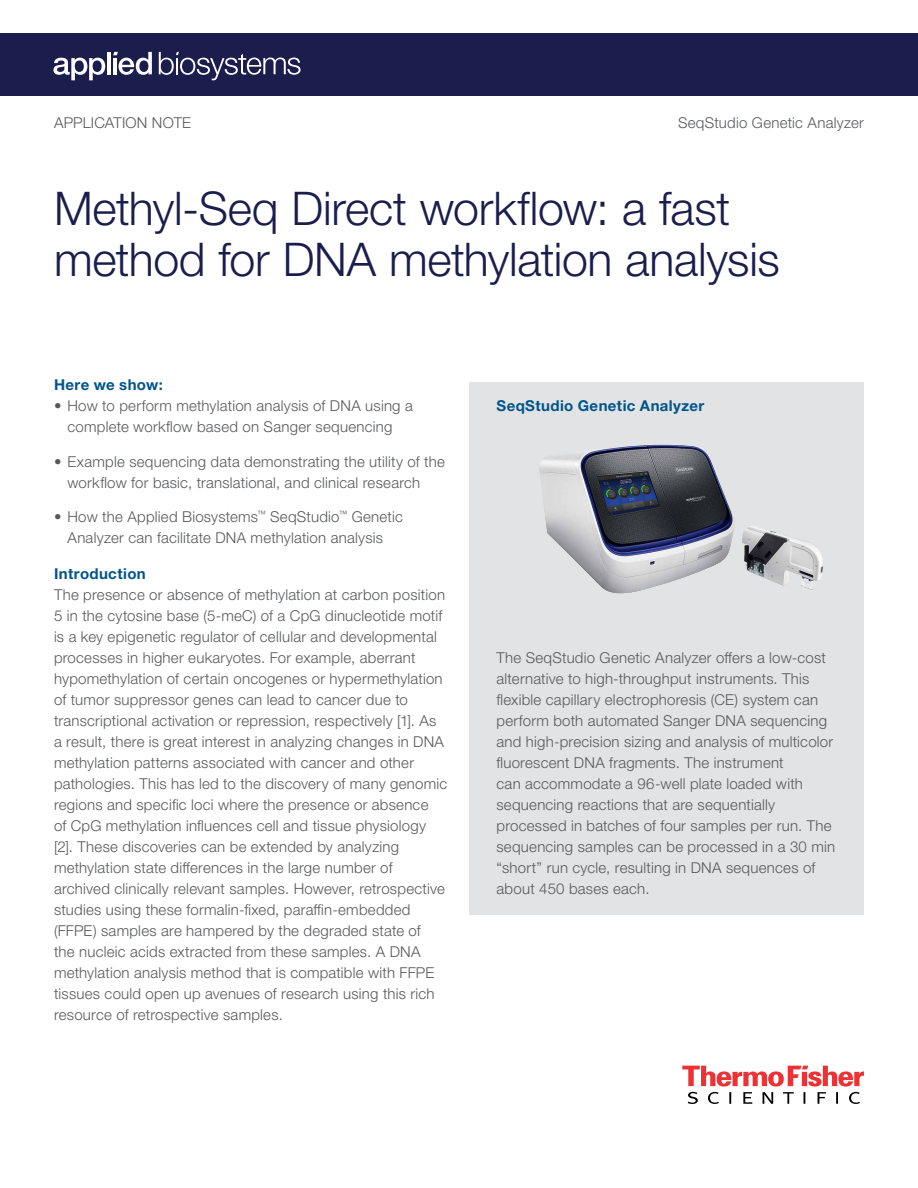
<style>
.page{position:relative;width:918px;height:1188px;background:#fff}
.page>*{position:absolute;margin:0;border:0;box-sizing:border-box;transform-origin:0 0}
.t1{font:300 46.5px/51px "Helvetica Neue LTW1 G";letter-spacing:-.005em;color:#1b1e4d}
.t2{font:300 15px/21px "Helvetica Neue LTW1 G";letter-spacing:.015em;color:#58595b}
.t3{font:700 15px "Helvetica Neue LTW1 G";letter-spacing:.025em;color:#00558a}
</style>
<div class="page">
<div style="left:470px;top:382px;width:394px;height:533px;background:#e2e3e4"></div>
<svg style="left:682px;top:1066px;width:182px;height:38px"></svg>
<img style="left:539px;top:444px;width:284px;height:150px">
<div style="left:0;top:33px;width:918px;height:63px;background:#1b1e4d"></div>
<svg style="left:159px;top:52px;width:142px;height:28px"></svg>
<svg style="left:53px;top:58px;width:52px;height:22px"></svg>
<hr style="left:107px;top:52px;width:3px;height:22px;background:#fff">
<svg style="left:113px;top:52px;width:39px;height:23px"></svg>
<p class="t2" style="left:54px;top:112px;width:139px">APPLICATION NOTE</p>
<p class="t2" style="left:678px;top:112px;width:187px">SeqStudio Genetic Analyzer</p>
<h1 class="t1" style="left:54px;top:183px;width:727px">Methyl-Seq Direct workflow: a fast method for DNA methylation analysis</h1>
<p class="t3" style="left:54px;top:375px;width:110px">Here we show:</p>
<p class="t2" style="left:54px;top:395px;width:360px;text-align:center">• How to perform methylation analysis of DNA using a complete workflow based on Sanger sequencing</p>
<p class="t2" style="left:68px;top:451px;width:379px;text-indent:-14px">• Example sequencing data demonstrating the utility of the workflow for basic, translational, and clinical research</p>
<p class="t2" style="left:54px;top:506px;width:350px;text-align:center">• How the Applied Biosystems<sup>™</sup> SeqStudio<sup>™</sup> Genetic<br>Analyzer can facilitate DNA methylation analysis</p>
<p class="t3" style="left:54px;top:564px;width:93px">Introduction</p>
<p class="t2" style="left:54px;top:584px;width:395px">The presence or absence of methylation at carbon position 5 in the cytosine base (5-meC) of a CpG dinucleotide motif is a key epigenetic regulator of cellular and developmental processes in higher eukaryotes. For example, aberrant hypomethylation of certain oncogenes or hypermethylation of tumor suppressor genes can lead to cancer due to transcriptional activation or repression, respectively [1]. As a result, there is great interest in analyzing changes in DNA methylation patterns associated with cancer and other pathologies. This has led to the discovery of many genomic regions and specific loci where the presence or absence<br>of CpG methylation influences cell and tissue physiology [2]. These discoveries can be extended by analyzing methylation state differences in the large number of archived clinically relevant samples. However, retrospective studies using these formalin-fixed, paraffin-embedded (FFPE) samples are hampered by the degraded state of<br>the nucleic acids extracted from these samples. A DNA methylation analysis method that is compatible with FFPE tissues could open up avenues of research using this rich resource of retrospective samples.</p>
<p class="t3" style="left:496px;top:396px;width:209px">SeqStudio Genetic Analyzer</p>
<p class="t2" style="left:496px;top:647px;width:340px">The SeqStudio Genetic Analyzer offers a low-cost alternative to high-throughput instruments. This flexible capillary electrophoresis (CE) system can perform both automated Sanger DNA sequencing and high-precision sizing and analysis of multicolor fluorescent DNA fragments. The instrument<br>can accommodate a 96-well plate loaded with sequencing reactions that are sequentially processed in batches of four samples per run. The sequencing samples can be processed in a 30 min “short” run cycle, resulting in DNA sequences of about 450 bases each.</p>
</div>
